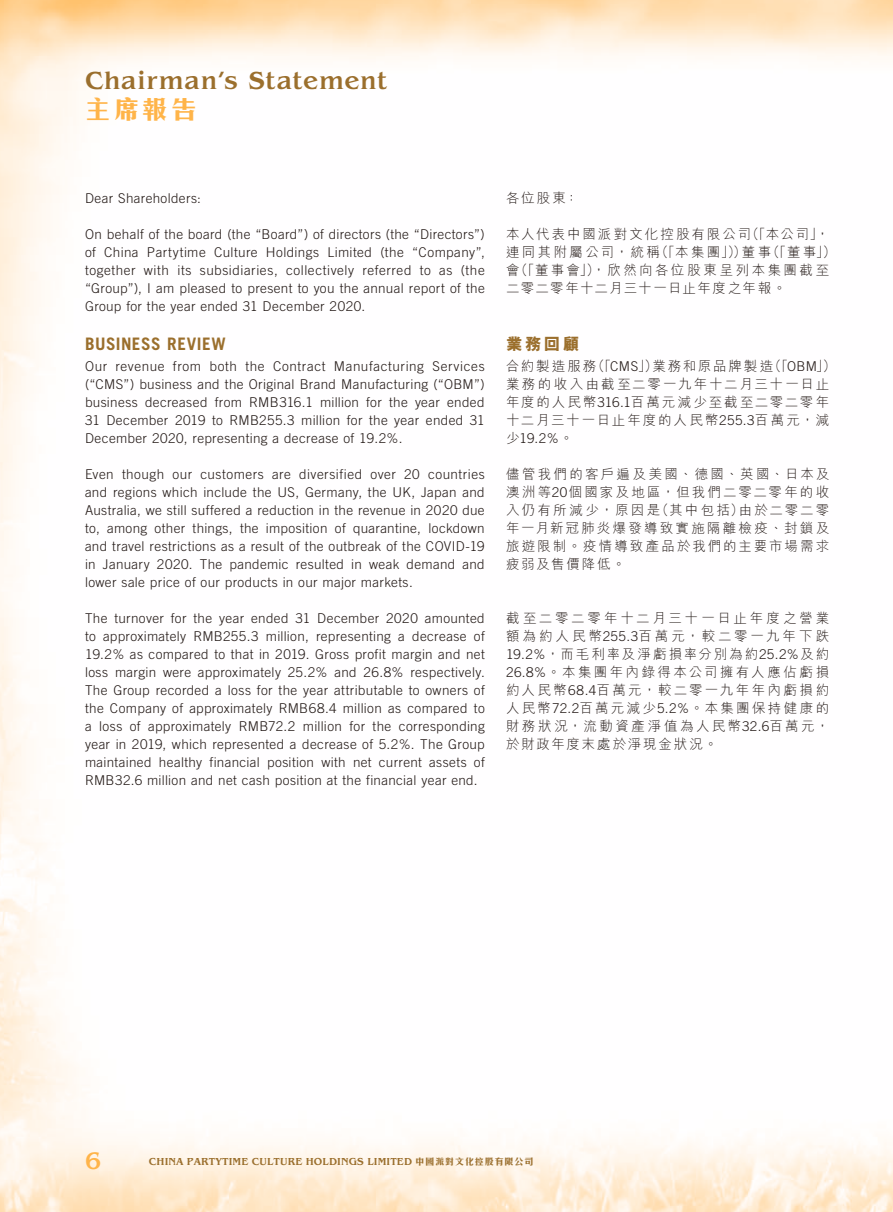
<style>
.page{position:relative;width:893px;height:1212px;background:#fff}
.page>*{position:absolute;margin:0;border:0;box-sizing:border-box;transform-origin:0 0}
.t1{font:500 25.5px "Benguiat Std";letter-spacing:.025em;color:#9b6f2d}
.t2{font:700 25.5px "C Hei 3 HK";color:#ffb449}
.t3{font:500 24.75px "Benguiat Std";color:#ffb449}
.t4{font:700 17.25px "Trade Gothic LT Std";letter-spacing:.03em;color:#9b6f2d}
.t5{font:800 16.5px "M Hei HK";color:#9b6f2d}
.t6{font:300 13.5px/18px "Trade Gothic LT Std";letter-spacing:.025em;color:#231916;text-align:justify}
.t7{font:300 13.5px/18px "M Hei HK";letter-spacing:.15em;color:#231916}
.t8{font:500 10.5px "Benguiat Std";letter-spacing:.01em;color:#9b6f2d}
.s1{font-family:"Trade Gothic LT Std"}
.s2{font-family:"M Hei HK"}
.s3{font-family:"C Hei 3 HK";font-weight:700;font-size:9px}
</style>
<div class="page">
<img style="left:0;top:0;width:892px;height:1212px">
<h1 class="t1" style="left:85px;top:66px;width:303px">Chairman’s Statement</h1>
<h1 class="t2" style="left:85px;top:97px;width:113px">主席報告</h1>
<p class="t6" style="left:85px;top:189px;width:117px">Dear Shareholders:</p>
<p class="t6" style="left:85px;top:225px;width:401px">On behalf of the board (the “Board”) of directors (the “Directors”) of China Partytime Culture Holdings Limited (the “Company”, together with its subsidiaries, collectively referred to as (the “Group”), I am pleased to present to you the annual report of the Group for the year ended 31 December 2020.</p>
<p class="t4" style="left:85px;top:334px;width:142px">BUSINESS REVIEW</p>
<p class="t6" style="left:85px;top:357px;width:401px">Our revenue from both the Contract Manufacturing Services (“CMS”) business and the Original Brand Manufacturing (“OBM”) business decreased from RMB316.1 million for the year ended 31 December 2019 to RMB255.3 million for the year ended 31<br>December 2020, representing a decrease of 19.2%.</p>
<p class="t6" style="left:85px;top:465px;width:401px">Even though our customers are diversified over 20 countries and regions which include the US, Germany, the UK, Japan and Australia, we still suffered a reduction in the revenue in 2020 due to, among other things, the imposition of quarantine, lockdown and travel restrictions as a result of the outbreak of the COVID-19 in January 2020. The pandemic resulted in weak demand and lower sale price of our products in our major markets.</p>
<p class="t6" style="left:85px;top:609px;width:401px">The turnover for the year ended 31 December 2020 amounted to approximately RMB255.3 million, representing a decrease of 19.2% as compared to that in 2019. Gross profit margin and net loss margin were approximately 25.2% and 26.8% respectively.<br>The Group recorded a loss for the year attributable to owners of the Company of approximately RMB68.4 million as compared to a loss of approximately RMB72.2 million for the corresponding year in 2019, which represented a decrease of 5.2%. The Group maintained healthy financial position with net current assets of RMB32.6 million and net cash position at the financial year end.</p>
<p class="t7" style="left:506px;top:189px;width:74px">各位股東：</p>
<p class="t7" style="left:506px;top:225px;width:331px">本人代表中國派對文化控股有限公司（「本公司」，連同其附屬公司，統稱（「本集團」））董事（「董事」）會（「董事會」），欣然向各位股東呈列本集團截至二零二零年十二月三十一日止年度之年報。</p>
<p class="t5" style="left:506px;top:336px;width:75px">業務回顧</p>
<p class="t7" style="left:506px;top:356px;width:331px">合約製造服務（「<span class="s1">CMS</span>」）業務和原品牌製造（「<span class="s1">OBM</span>」）業務的收入由截至二零一九年十二月三十一日止年度的人民幣<span class="s1">316.1</span>百萬元減少至截至二零二零年十二月三十一日止年度的人民幣<span class="s1">255.3</span>百萬元，減</p>
<p class="t6" style="left:506px;top:429px;width:69px"><span class="s2">少</span>19.2%<span class="s2">。</span></p>
<p class="t7" style="left:506px;top:464px;width:325px;text-align:justify">儘管我們的客戶遍及美國、德國、英國、日本及澳洲等<span class="s1">20</span>個國家及地區，但我們二零二零年的收入仍有所減少，原因是（其中包括）由於二零二零年一月新冠肺炎爆發導致實施隔離檢疫、封鎖及旅遊限制。疫情導致產品於我們的主要市場需求疲弱及售價降低。</p>
<p class="t7" style="left:506px;top:608px;width:325px;text-align:justify">截至二零二零年十二月三十一日止年度之營業額為約人民幣<span class="s1">255.3</span>百萬元，較二零一九年下跌<span class="s1">19.2%</span>，而毛利率及淨虧損率分別為約<span class="s1">25.2%</span>及約<span class="s1">26.8%</span>。本集團年內錄得本公司擁有人應佔虧損約人民幣<span class="s1">68.4</span>百萬元，較二零一九年年內虧損約人民幣<span class="s1">72.2</span>百萬元減少<span class="s1">5.2%</span>。本集團保持健康的財務狀況，流動資產淨值為人民幣<span class="s1">32.6</span>百萬元，於財政年度末處於淨現金狀況。</p>
<h2 class="t3" style="left:85px;top:1146px;width:18px">6</h2>
<p class="t8" style="left:149px;top:1156px;width:386px">CHINA PARTYTIME CULTURE HOLDINGS LIMITED <span class="s3">中國派對文化控股有限公司</span></p>
</div>
